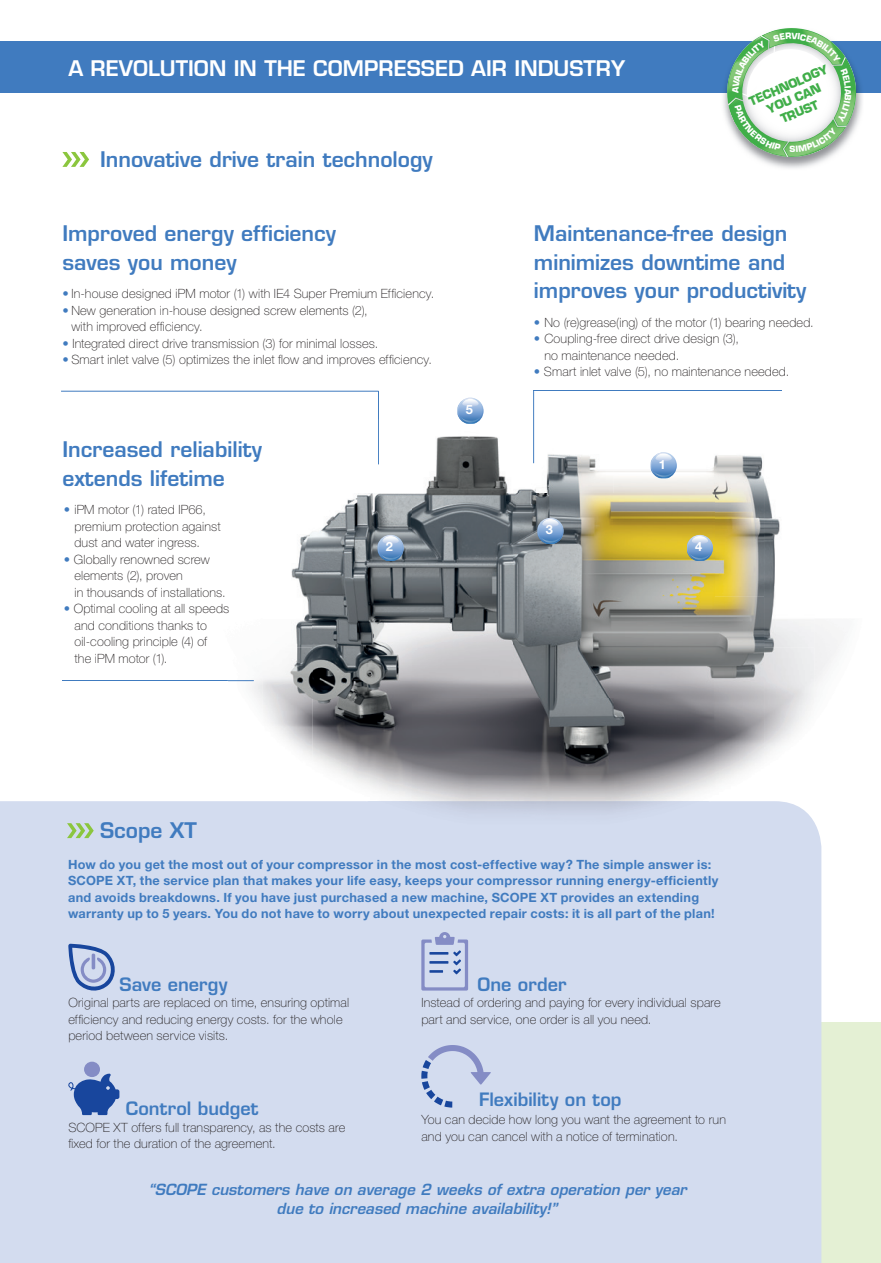
<style>
.page{position:relative;width:881px;height:1263px;background:#fff}
.page>*{position:absolute;margin:0;border:0;box-sizing:border-box;transform-origin:0 0}
.t1{font:600 21px/28.5px "Eurostile LT Std";color:#407bbf}
.t2{font:600 21px "Eurostile LT Std";color:#fff}
.t3{font:600 18px "Eurostile LT Std";color:#407bbf}
.t4{font:italic 600 15px/19.5px "Eurostile LT Std";color:#407bbf;text-align:center}
.t5{font:100 12.75px/16.5px "Helvetica Neue LT Std";letter-spacing:.01em;color:#231f20}
.t6{font:700 12.75px/16.5px "Helvetica Neue LT Std";letter-spacing:.02em;color:#407bbf}
.t7{font:700 12.75px "Helvetica Neue LT Std";color:#fff}
.t8{font:700 12px/14.4px "Eurostile Std";color:#40ae49;text-align:center}
.t9{font:700 8.4px "Eurostile Std";color:#fff}
.s1{color:#407bbf}
</style>
<div class="page">
<div style="left:791px;top:1022px;width:89px;height:241px;background:#e4f0d4"></div>
<div style="left:0;top:41px;width:880px;height:51px;background:#407bbf"></div>
<div style="left:0;top:801px;width:821px;height:462px;background:#d3dcef"></div>
<hr style="left:378px;top:391px;width:1px;height:73px;background:#407bbf">
<hr style="left:533px;top:390px;width:1px;height:73px;background:#407bbf">
<hr style="left:61px;top:391px;width:317px;height:1px;background:#407bbf">
<hr style="left:62px;top:680px;width:192px;height:1px;background:#407bbf">
<hr style="left:534px;top:390px;width:247px;height:1px;background:#407bbf">
<img style="left:312px;top:464px;width:100px;height:336px">
<img style="left:412px;top:391px;width:201px;height:103px">
<img style="left:713px;top:455px;width:50px;height:332px">
<img style="left:262px;top:532px;width:50px;height:226px">
<img style="left:763px;top:477px;width:50px;height:281px">
<img style="left:412px;top:494px;width:301px;height:307px">
<img style="left:258px;top:699px;width:4px;height:6px">
<img style="left:366px;top:801px;width:343px;height:28px">
<img style="left:378px;top:420px;width:1px;height:44px">
<img style="left:533px;top:391px;width:1px;height:72px">
<svg style="left:228px;top:680px;width:26px;height:1px"></svg>
<svg style="left:62px;top:152px;width:27px;height:15px"></svg>
<svg style="left:67px;top:823px;width:27px;height:15px"></svg>
<svg style="left:68px;top:944px;width:49px;height:49px;background:#a1b2d8"></svg>
<hr style="left:92px;top:953px;width:3px;height:16px;background:#848cc5;border-radius:2px">
<svg style="left:66px;top:1073px;width:53px;height:42px;background:#6382be"></svg>
<div style="left:84px;top:1062px;width:16px;height:15px;background:#848cc5;border-radius:50%"></div>
<svg style="left:421px;top:932px;width:47px;height:58px;background:#b2bdde"></svg>
<svg style="left:421px;top:1045px;width:70px;height:62px;background:#bec9e4"></svg>
<svg style="left:457px;top:398px;width:26px;height:26px"></svg>
<svg style="left:377px;top:535px;width:26px;height:26px"></svg>
<svg style="left:537px;top:518px;width:26px;height:26px"></svg>
<svg style="left:650px;top:452px;width:26px;height:26px"></svg>
<svg style="left:686px;top:535px;width:26px;height:26px"></svg>
<svg style="left:718px;top:28px;width:146px;height:138px"></svg>
<h1 class="t2" style="left:68px;top:55px;width:558px">A REVOLUTION IN THE COMPRESSED AIR INDUSTRY</h1>
<h1 class="t1" style="left:100px;top:145px;width:334px">Innovative drive train technology</h1>
<p class="t8" style="left:746px;top:95px;width:86px;rotate:-23deg">TECHNOLOGY<br>YOU CAN<br>TRUST</p>
<p class="t9" style="left:789px;top:144px;width:8px">S</p>
<p class="t9" style="left:852px;top:88px;width:8px;rotate:90deg">A</p>
<h1 class="t1" style="left:62px;top:219px;width:275px">Improved energy efficiency saves you money</h1>
<p class="t5" style="left:62px;top:285px;width:373px"><span class="s1">•</span> In-house designed iPM motor (1) with IE4 Super Premium Efficiency.</p>
<p class="t5" style="left:71px;top:302px;width:298px;text-indent:-9px"><span class="s1">•</span> New generation in-house designed screw elements (2), with improved efficiency.</p>
<p class="t5" style="left:62px;top:335px;width:317px"><span class="s1">•</span> Integrated direct drive transmission (3) for minimal losses.</p>
<p class="t5" style="left:62px;top:351px;width:371px"><span class="s1">•</span> Smart inlet valve (5) optimizes the inlet flow and improves efficiency.</p>
<h1 class="t1" style="left:62px;top:435px;width:201px">Increased reliability extends lifetime</h1>
<p class="t5" style="left:74px;top:501px;width:148px;text-indent:-11px"><span class="s1">•</span> iPM motor (1) rated IP66, premium protection against dust and water ingress.</p>
<p class="t5" style="left:74px;top:551px;width:153px;text-indent:-11px"><span class="s1">•</span> Globally renowned screw elements (2), proven<br>in thousands of installations.</p>
<p class="t5" style="left:74px;top:600px;width:156px;text-indent:-11px"><span class="s1">•</span> Optimal cooling at all speeds and conditions thanks to oil-cooling principle (4) of<br>the iPM motor (1).</p>
<p class="t7" style="left:385px;top:539px;width:9px">2</p>
<p class="t7" style="left:465px;top:402px;width:9px">5</p>
<h1 class="t1" style="left:533px;top:219px;width:274px">Maintenance-free design minimizes downtime and improves your productivity</h1>
<p class="t5" style="left:533px;top:314px;width:281px"><span class="s1">•</span> No (re)grease(ing) of the motor (1) bearing needed.</p>
<p class="t5" style="left:544px;top:330px;width:196px;text-indent:-11px"><span class="s1">•</span> Coupling-free direct drive design (3), no maintenance needed.</p>
<p class="t5" style="left:533px;top:363px;width:257px"><span class="s1">•</span> Smart inlet valve (5), no maintenance needed.</p>
<p class="t7" style="left:545px;top:522px;width:9px">3</p>
<p class="t7" style="left:658px;top:456px;width:9px">1</p>
<p class="t7" style="left:694px;top:539px;width:9px">4</p>
<h1 class="t1" style="left:100px;top:816px;width:98px">Scope XT</h1>
<p class="t6" style="left:68px;top:855px;width:651px">How do you get the most out of your compressor in the most cost-effective way? The simple answer is:<br>SCOPE XT, the service plan that makes your life easy, keeps your compressor running energy-efficiently and avoids breakdowns. If you have just purchased a new machine, SCOPE XT provides an extending warranty up to 5 years. You do not have to worry about unexpected repair costs: it is all part of the plan!</p>
<h2 class="t3" style="left:119px;top:973px;width:109px">Save energy</h2>
<p class="t5" style="left:68px;top:994px;width:282px">Original parts are replaced on time, ensuring optimal efficiency and reducing energy costs. for the whole period between service visits.</p>
<h2 class="t3" style="left:126px;top:1097px;width:134px">Control budget</h2>
<p class="t5" style="left:68px;top:1119px;width:278px">SCOPE XT offers full transparency, as the costs are fixed for the duration of the agreement.</p>
<h2 class="t3" style="left:477px;top:973px;width:90px">One order</h2>
<p class="t5" style="left:421px;top:994px;width:301px">Instead of ordering and paying for every individual spare part and service, one order is all you need.</p>
<h2 class="t3" style="left:479px;top:1088px;width:144px">Flexibility on top</h2>
<p class="t5" style="left:421px;top:1111px;width:306px">You can decide how long you want the agreement to run and you can cancel with a notice of termination.</p>
<p class="t4" style="left:148px;top:1180px;width:539px">“SCOPE customers have on average 2 weeks of extra operation per year due to increased machine availability!”</p>
</div>
